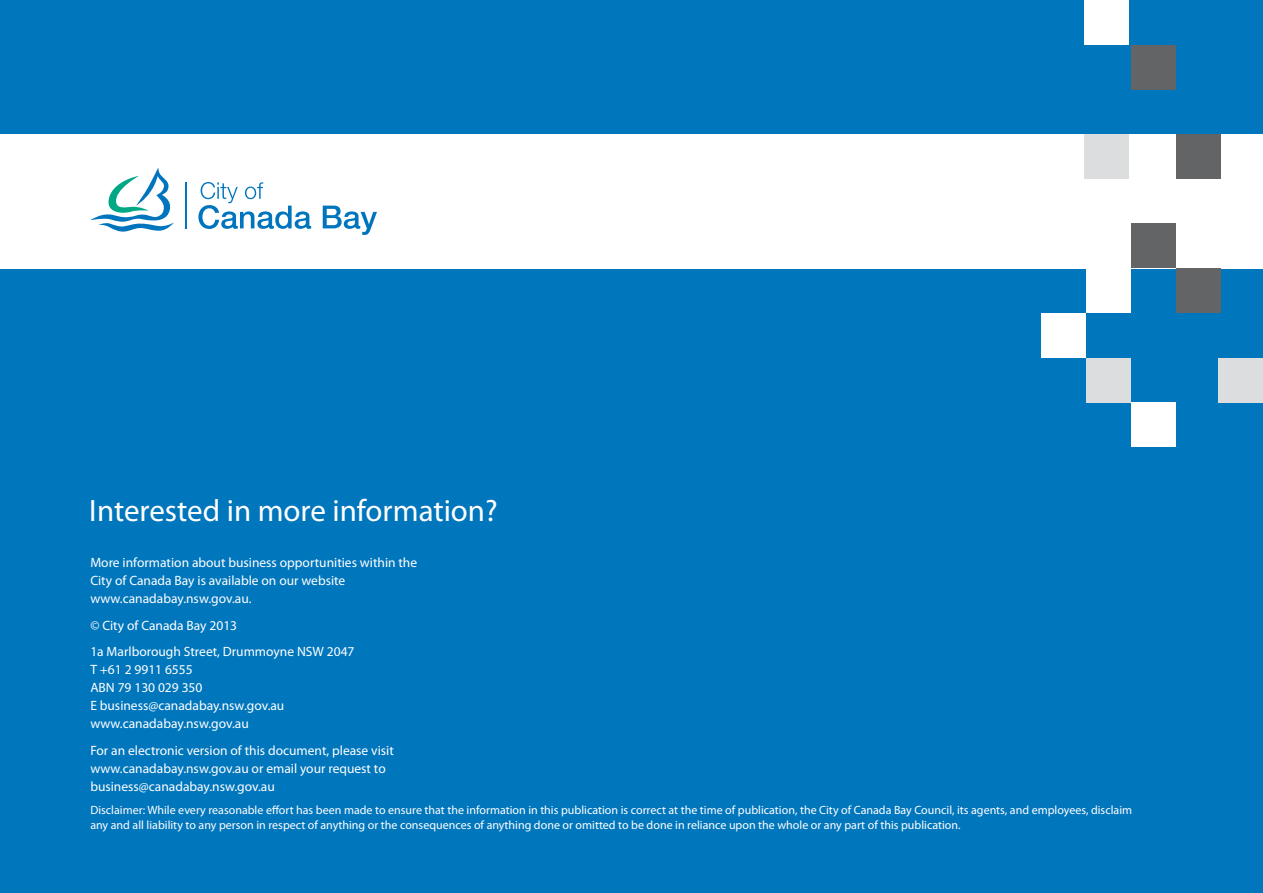
<style>
.page{position:relative;width:1263px;height:893px;background:#0076bd}
.page>*{position:absolute;margin:0;border:0;box-sizing:border-box;transform-origin:0 0}
.t1{font:30.9px "Myriad Pro";color:#fff}
.t2{font:13.5px/18px "Myriad Pro";color:#fff}
.t3{font:12px/15px "Myriad Pro";color:#fff}
</style>
<div class="page">
<div style="left:0;top:134px;width:1263px;height:134px;background:#fff"></div>
<div style="left:1041px;top:313px;width:45px;height:45px;background:#fff"></div>
<div style="left:1176px;top:268px;width:44px;height:45px;background:#636466"></div>
<div style="left:1086px;top:268px;width:45px;height:45px;background:#fff"></div>
<div style="left:1084px;top:134px;width:45px;height:45px;background:#dcddde"></div>
<div style="left:1131px;top:402px;width:45px;height:45px;background:#fff"></div>
<div style="left:1084px;top:0;width:45px;height:45px;background:#fff"></div>
<div style="left:1131px;top:224px;width:45px;height:44px;background:#636466"></div>
<div style="left:1176px;top:134px;width:44px;height:45px;background:#636466"></div>
<div style="left:1131px;top:45px;width:45px;height:44px;background:#636466"></div>
<div style="left:1086px;top:358px;width:45px;height:44px;background:#dcddde"></div>
<div style="left:1218px;top:358px;width:45px;height:44px;background:#dcddde"></div>
<svg style="left:90px;top:167px;width:84px;height:65px"></svg>
<svg style="left:198px;top:182px;width:113px;height:47px"></svg>
<svg style="left:323px;top:206px;width:54px;height:29px"></svg>
<hr style="left:185px;top:182px;width:2px;height:47px;background:#0075be">
<h1 class="t1" style="left:89px;top:491px;width:410px">Interested in more information?</h1>
<p class="t2" style="left:90px;top:553px;width:328px">More information about business opportunities within the<br>City of Canada Bay is available on our website www.canadabay.nsw.gov.au.</p>
<p class="t2" style="left:90px;top:612px;width:266px;line-height:26.5px">© City of Canada Bay 2013<br>1a Marlborough Street, Drummoyne NSW 2047</p>
<p class="t2" style="left:90px;top:660px;width:196px">T +61 2 9911 6555<br>ABN 79 130 029 350<br>E business@canadabay.nsw.gov.au www.canadabay.nsw.gov.au</p>
<p class="t2" style="left:90px;top:741px;width:305px">For an electronic version of this document, please visit www.canadabay.nsw.gov.au or email your request to business@canadabay.nsw.gov.au</p>
<p class="t3" style="left:90px;top:802px;width:1043px">Disclaimer: While every reasonable effort has been made to ensure that the information in this publication is correct at the time of publication, the City of Canada Bay Council, its agents, and employees, disclaim any and all liability to any person in respect of anything or the consequences of anything done or omitted to be done in reliance upon the whole or any part of this publication.</p>
</div>
